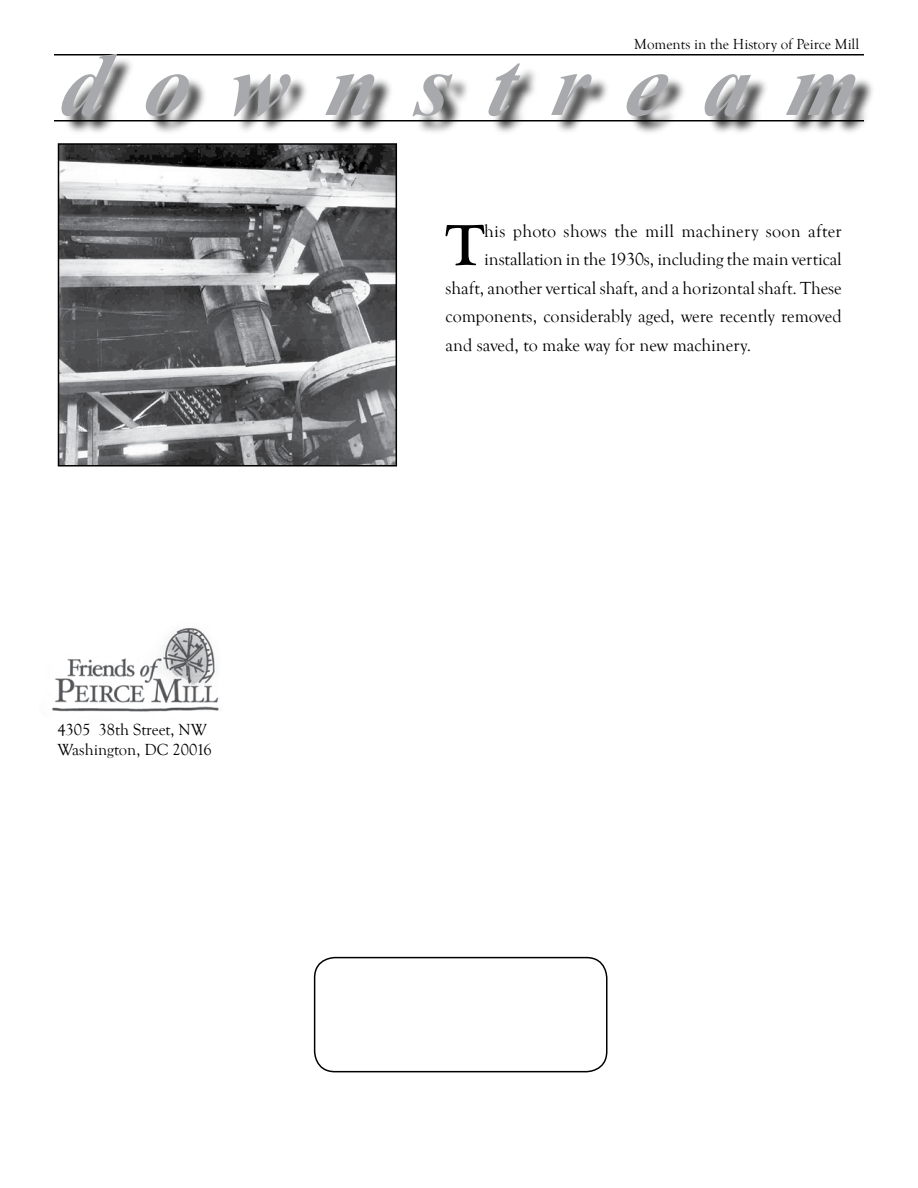
<style>
.page{position:relative;width:918px;height:1188px;background:#fff}
.page>*{position:absolute;margin:0;border:0;box-sizing:border-box;transform-origin:0 0}
.t1{font:italic 700 90px "Times New Roman";color:#a7a9ac}
.t2{font:700 60.3px "Goudy Old Style T";color:#000}
.t3{font:18px "Goudy Old Style T";color:#000}
.t4{font:16.5px/19.8px "Goudy Old Style T";color:#000}
.t5{font:15px "Goudy Old Style T";color:#000}
</style>
<div class="page">
<div style="left:314px;top:957px;width:294px;height:115px;border:2px solid #000;border-radius:20px"></div>
<hr style="left:54px;top:54px;width:810px;height:2px;background:#000">
<hr style="left:54px;top:120px;width:810px;height:2px;background:#000">
<div style="left:63px;top:55px;width:813px;height:81px;background:#000;opacity:.75"></div>
<img style="left:52px;top:628px;width:167px;height:84px">
<img style="left:61px;top:146px;width:333px;height:317px">
<div style="left:58px;top:143px;width:339px;height:323px;border:2px solid #000"></div>
<p class="t5" style="left:634px;top:36px;width:227px">Moments in the History of Peirce Mill</p>
<h1 class="t1" style="left:58px;top:22px;width:817px">downstream</h1>
<p class="t4" style="left:57px;top:720px;width:156px">4305 38th Street, NW<br>Washington, DC 20016</p>
<h2 class="t2" style="left:446px;top:211px;width:40px">T</h2>
<p class="t3" style="left:484px;top:221px;width:359px">his photo shows the mill machinery soon after</p>
<p class="t3" style="left:484px;top:249px;width:359px">installation in the 1930s, including the main vertical</p>
<p class="t3" style="left:446px;top:278px;width:398px">shaft, another vertical shaft, and a horizontal shaft. These</p>
<p class="t3" style="left:446px;top:306px;width:398px">components, considerably aged, were recently removed</p>
<p class="t3" style="left:446px;top:335px;width:307px">and saved, to make way for new machinery.</p>
</div>
